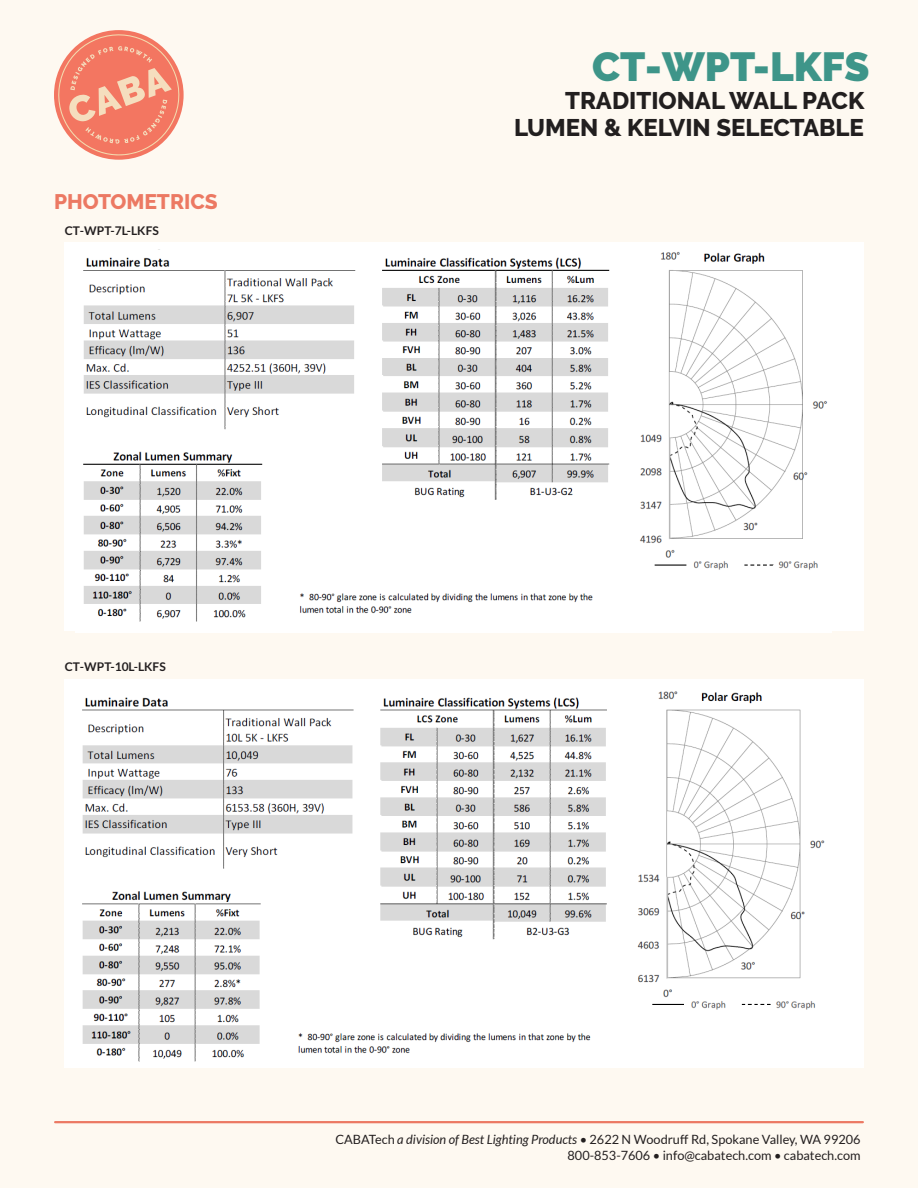
<style>
.page{position:relative;width:918px;height:1188px;background:#fef9f1}
.page>*{position:absolute;margin:0;border:0;box-sizing:border-box;transform-origin:0 0}
.t1{font:900 40.5px "Raleway";color:#3e9589}
.t2{font:800 24px/27px "Raleway";color:#221f1f;text-align:right}
.t3{font:800 21px "Raleway";color:#ec7963}
.t4{font:12.75px/15.3px "Lato";color:#231f20;text-align:right}
.t5{font:700 12px "Lato";color:#231f20}
.s1{font-style:italic}
</style>
<div class="page">
<svg style="left:56px;top:33px;width:125px;height:127px"></svg>
<hr style="left:55px;top:1121px;width:808px;height:2px;background:#ec7963">
<div style="left:65px;top:679px;width:799px;height:388px;background:#fff"></div>
<img style="left:82px;top:691px;width:743px;height:371px">
<div style="left:65px;top:242px;width:799px;height:389px;background:#fff"></div>
<img style="left:76px;top:249px;width:756px;height:383px">
<p class="t3" style="left:54px;top:190px;width:165px">PHOTOMETRICS</p>
<p class="t5" style="left:65px;top:223px;width:96px">CT-WPT-7L-LKFS</p>
<p class="t5" style="left:65px;top:660px;width:103px">CT-WPT-10L-LKFS</p>
<h1 class="t1" style="left:592px;top:44px;width:279px">CT-WPT-LKFS</h1>
<h2 class="t2" style="left:514px;top:87px;width:352px">TRADITIONAL WALL PACK<br>LUMEN &amp; KELVIN SELECTABLE</h2>
<p class="t4" style="left:335px;top:1132px;width:527px">CABATech <span class="s1">a division of Best Lighting Products</span> • 2622 N Woodruff Rd, Spokane Valley, WA 99206<br>800-853-7606 • info@cabatech.com • cabatech.com</p>
</div>
